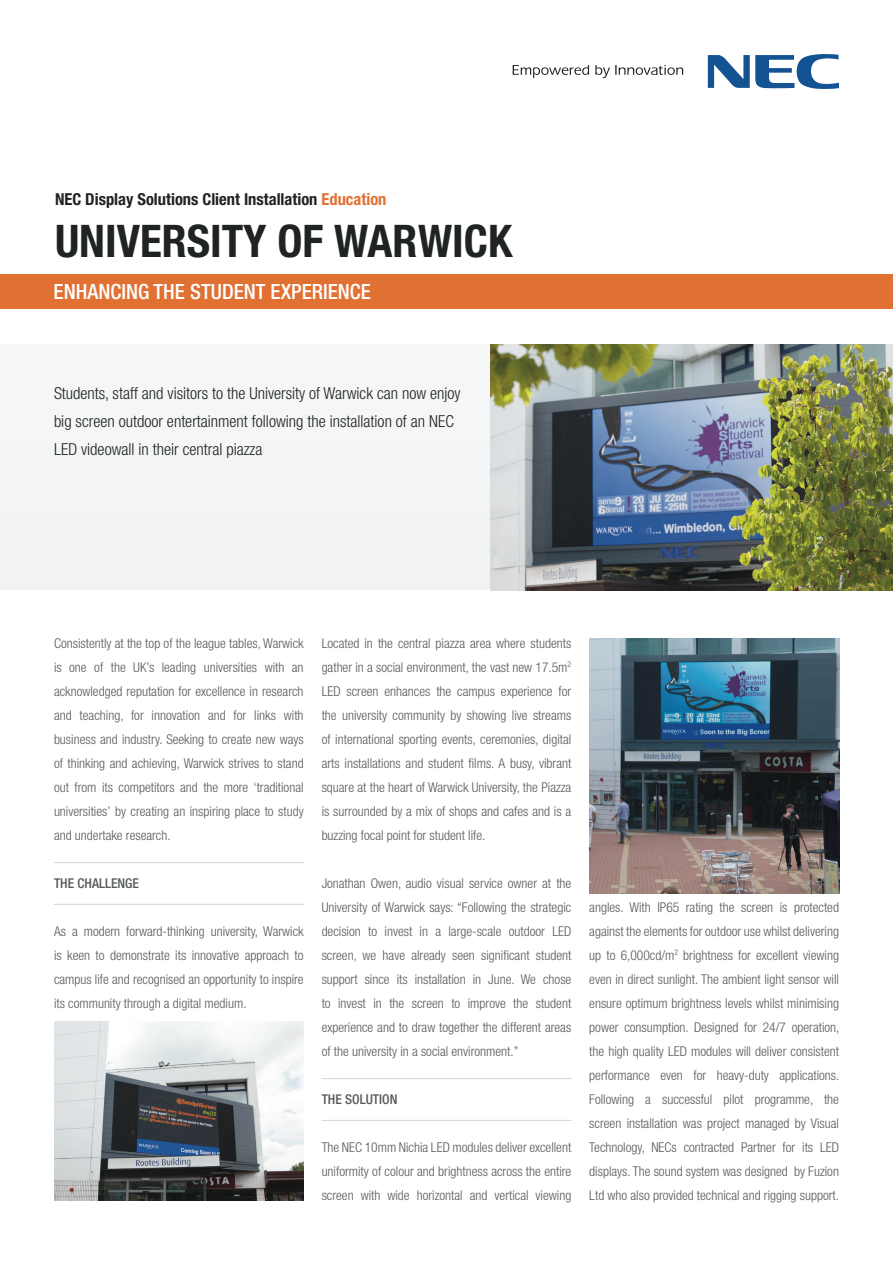
<style>
.page{position:relative;width:893px;height:1263px;background:#fff}
.page>*{position:absolute;margin:0;border:0;box-sizing:border-box;transform-origin:0 0}
.t1{font:700 condensed 45px "Helvetica Neue LT Std";color:#202323}
.t2{font:500 condensed 21px "Helvetica Neue LT Std";color:#fff}
.t3{font:300 condensed 16.5px/28.2px "Helvetica Neue LT Std";color:#202323}
.t4{font:700 condensed 16.5px "Helvetica Neue LT Std";color:#202323}
.BODY{font:300 condensed 13.5px/24px "Helvetica Neue LT Std";color:#575a5a;text-align:justify}
.FILETES{font:500 condensed 13.5px "Helvetica Neue LT Std";color:#575a5a}
.s1{color:#e17033}
</style>
<div class="page">
<div style="left:0;top:344px;width:490px;height:246px;background:#f4f5f6"></div>
<div style="left:0;top:274px;width:893px;height:35px;background:#e17033"></div>
<svg style="left:513px;top:65px;width:76px;height:13px"></svg>
<svg style="left:595px;top:65px;width:88px;height:13px"></svg>
<svg style="left:708px;top:54px;width:131px;height:35px"></svg>
<hr style="left:54px;top:904px;width:250px;height:1px;background:#cfd4d7">
<hr style="left:54px;top:862px;width:250px;height:1px;background:#cfd4d7">
<hr style="left:322px;top:1120px;width:249px;height:1px;background:#cfd4d7">
<hr style="left:322px;top:1078px;width:249px;height:1px;background:#cfd4d7">
<img style="left:490px;top:344px;width:403px;height:246px">
<img style="left:589px;top:639px;width:250px;height:254px">
<img style="left:54px;top:1021px;width:250px;height:180px">
<p class="t4" style="left:55px;top:189px;width:333px">NEC Display Solutions Client Installation <span class="s1">Education</span></p>
<p class="t1" style="left:55px;top:213px;width:459px">UNIVERSITY OF WARWICK</p>
<p class="t2" style="left:54px;top:279px;width:319px">ENHANCING THE STUDENT EXPERIENCE</p>
<p class="t3" style="left:54px;top:379px;width:408px">Students, staff and visitors to the University of Warwick can now enjoy big screen outdoor entertainment following the installation of an NEC<br>LED videowall in their central piazza</p>
<p class="BODY" style="left:54px;top:631px;width:251px">Consistently at the top of the league tables, Warwick is one of the UK’s leading universities with an acknowledged reputation for excellence in research and teaching, for innovation and for links with business and industry. Seeking to create new ways of thinking and achieving, Warwick strives to stand out from its competitors and the more ‘traditional universities’ by creating an inspiring place to study and undertake research.</p>
<p class="FILETES" style="left:54px;top:875px;width:86px">THE CHALLENGE</p>
<p class="BODY" style="left:54px;top:919px;width:251px">As a modern forward-thinking university, Warwick is keen to demonstrate its innovative approach to campus life and recognised an opportunity to inspire its community through a digital medium.</p>
<p class="BODY" style="left:322px;top:631px;width:251px">Located in the central piazza area where students gather in a social environment, the vast new 17.5m<sup>2<br></sup>LED screen enhances the campus experience for the university community by showing live streams of international sporting events, ceremonies, digital arts installations and student films. A busy, vibrant square at the heart of Warwick University, the Piazza is surrounded by a mix of shops and cafes and is a buzzing focal point for student life.</p>
<p class="BODY" style="left:322px;top:871px;width:251px">Jonathan Owen, audio visual service owner at the University of Warwick says: “Following the strategic decision to invest in a large-scale outdoor LED screen, we have already seen significant student support since its installation in June. We chose to invest in the screen to improve the student experience and to draw together the different areas of the university in a social environment.”</p>
<p class="FILETES" style="left:322px;top:1091px;width:77px">THE SOLUTION</p>
<p class="BODY" style="left:322px;top:1135px;width:251px">The NEC 10mm Nichia LED modules deliver excellent uniformity of colour and brightness across the entire screen with wide horizontal and vertical viewing</p>
<p class="BODY" style="left:589px;top:895px;width:252px">angles. With IP65 rating the screen is protected against the elements for outdoor use whilst delivering up to 6,000cd/m<sup>2</sup> brightness for excellent viewing even in direct sunlight. The ambient light sensor will ensure optimum brightness levels whilst minimising power consumption. Designed for 24/7 operation, the high quality LED modules will deliver consistent performance even for heavy-duty applications.<br>Following a successful pilot programme, the screen installation was project managed by Visual Technology, NECs contracted Partner for its LED displays. The sound system was designed by Fuzion Ltd who also provided technical and rigging support.</p>
</div>
